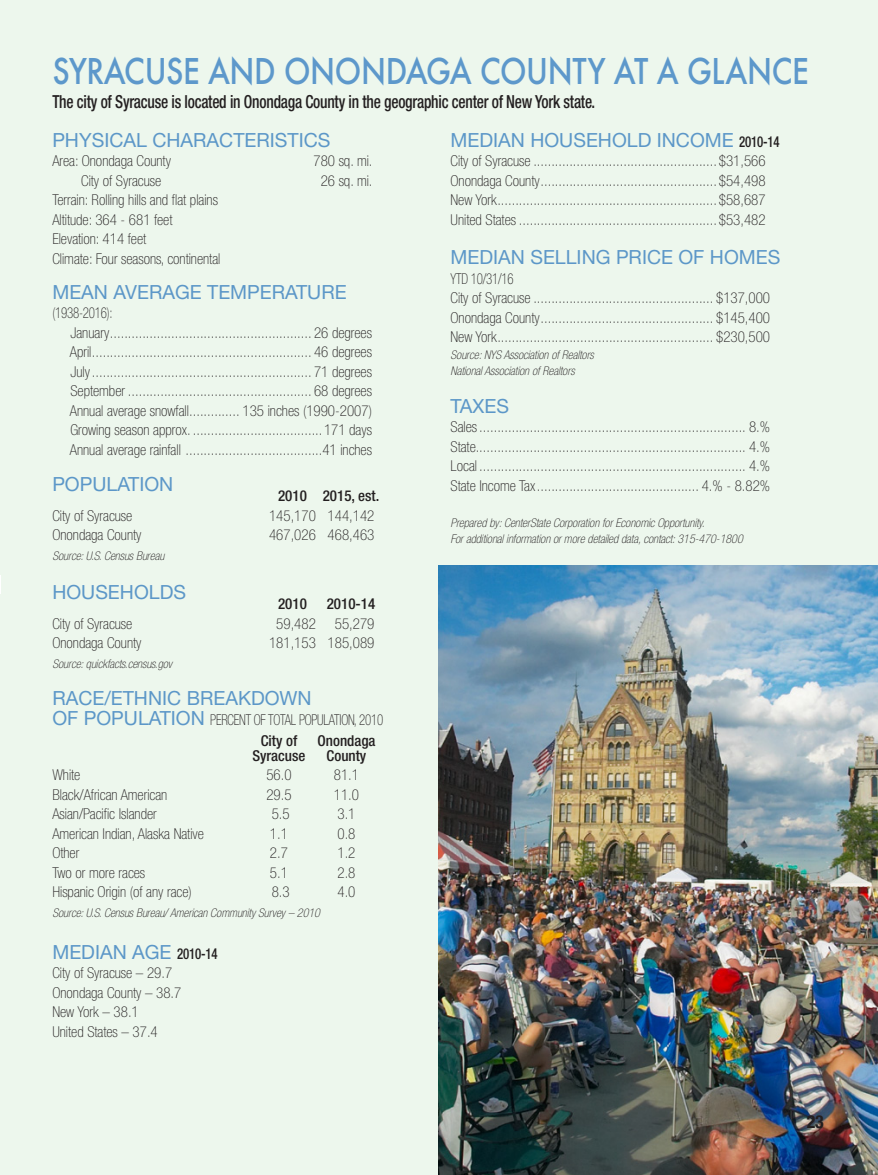
<style>
.page{position:relative;width:878px;height:1175px;background:#fff}
.page>*{position:absolute;margin:0;border:0;box-sizing:border-box;transform-origin:0 0}
.t1{font:500 34.5px "Futura";letter-spacing:-.015em;color:#5d98cb;scale:.86 1}
.t2{font:19.5px "Helvetica Neue";color:#5c97c8}
.t3{font:500 condensed 18px "Helvetica Neue";letter-spacing:-.015em;color:#231f20;scale:.86 1}
.t4{font:700 condensed 18px "Helvetica Neue";color:#231f20}
.t5{font:100 condensed 15px "Helvetica Neue";color:#231f20}
.t6{font:100 condensed 15px "Helvetica Neue";color:#231f20;scale:.86 1}
.t7{font:500 condensed 15px "Helvetica Neue";color:#231f20}
.t8{font:italic 100 condensed 12px "Helvetica Neue";color:#231f20}
.s1{font-weight:400;font-stretch:normal;font-size:19.5px;color:#5c97c8}
.s2{font-weight:500;font-stretch:condensed;font-size:15px;color:#231f20}
</style>
<div class="page">
<div style="left:0;top:0;width:878px;height:1174px;background:#edf7ed"></div>
<img style="left:439px;top:565px;width:438px;height:609px">
<p class="t1" style="left:52px;top:47px;width:881px">SYRACUSE AND ONONDAGA COUNTY AT A GLANCE</p>
<p class="t3" style="left:52px;top:91px;width:632px">The city of Syracuse is located in Onondaga County in the geographic center of New York state.</p>
<p class="t2" style="left:52px;top:128px;width:279px">PHYSICAL CHARACTERISTICS</p>
<p class="t5" style="left:52px;top:153px;width:120px">Area: Onondaga County</p>
<p class="t5" style="left:313px;top:153px;width:61px">780 sq. mi.</p>
<p class="t5" style="left:81px;top:172px;width:81px">City of Syracuse</p>
<p class="t5" style="left:321px;top:172px;width:53px">26 sq. mi.</p>
<p class="t5" style="left:52px;top:192px;width:167px">Terrain: Rolling hills and flat plains</p>
<p class="t5" style="left:52px;top:211px;width:122px">Altitude: 364 - 681 feet</p>
<p class="t5" style="left:52px;top:231px;width:95px">Elevation: 414 feet</p>
<p class="t5" style="left:52px;top:250px;width:169px">Climate: Four seasons, continental</p>
<p class="t2" style="left:52px;top:280px;width:296px">MEAN AVERAGE TEMPERATURE</p>
<p class="t6" style="left:52px;top:304px;width:72px">(1938-2016):</p>
<p class="t5" style="left:70px;top:324px;width:303px">January........................................................ 26 degrees</p>
<p class="t5" style="left:70px;top:343px;width:304px">April............................................................. 46 degrees</p>
<p class="t5" style="left:70px;top:363px;width:303px">July............................................................. 71 degrees</p>
<p class="t5" style="left:70px;top:382px;width:303px">September ................................................... 68 degrees</p>
<p class="t5" style="left:70px;top:402px;width:304px">Annual average snowfall.............. 135 inches (1990-2007)</p>
<p class="t5" style="left:70px;top:421px;width:303px">Growing season approx. ....................................171 days</p>
<p class="t5" style="left:70px;top:441px;width:304px">Annual average rainfall ......................................41 inches</p>
<p class="t2" style="left:52px;top:472px;width:122px">POPULATION</p>
<p class="t7" style="left:278px;top:487px;width:103px">2010 2015, est.</p>
<p class="t5" style="left:52px;top:507px;width:81px">City of Syracuse</p>
<p class="t5" style="left:269px;top:507px;width:107px">145,170 144,142</p>
<p class="t5" style="left:52px;top:526px;width:91px">Onondaga County</p>
<p class="t5" style="left:269px;top:526px;width:107px">467,026 468,463</p>
<p class="t8" style="left:52px;top:548px;width:113px">Source: U.S. Census Bureau</p>
<p class="t2" style="left:52px;top:580px;width:135px">HOUSEHOLDS</p>
<p class="t7" style="left:278px;top:595px;width:30px">2010</p>
<p class="t7" style="left:327px;top:595px;width:50px">2010-14</p>
<p class="t5" style="left:52px;top:615px;width:81px">City of Syracuse</p>
<p class="t5" style="left:276px;top:615px;width:41px">59,482</p>
<p class="t5" style="left:335px;top:615px;width:41px">55,279</p>
<p class="t5" style="left:52px;top:634px;width:91px">Onondaga County</p>
<p class="t5" style="left:269px;top:634px;width:107px">181,153 185,089</p>
<p class="t8" style="left:52px;top:656px;width:121px">Source: quickfacts.census.gov</p>
<p class="t2" style="left:52px;top:686px;width:261px">RACE/ETHNIC BREAKDOWN</p>
<p class="t6" style="left:52px;top:711px;width:386px"><span class="s1">OF POPULATION</span> PERCENT OF TOTAL POPULATION, 2010</p>
<p class="t7" style="left:261px;top:731px;width:38px">City of</p>
<p class="t7" style="left:317px;top:731px;width:60px">Onondaga</p>
<p class="t7" style="left:252px;top:746px;width:54px">Syracuse</p>
<p class="t7" style="left:326px;top:746px;width:41px">County</p>
<p class="t5" style="left:52px;top:766px;width:30px">White</p>
<p class="t5" style="left:266px;top:766px;width:27px">56.0</p>
<p class="t5" style="left:334px;top:766px;width:27px">81.1</p>
<p class="t5" style="left:52px;top:786px;width:116px">Black/African American</p>
<p class="t5" style="left:266px;top:786px;width:27px">29.5</p>
<p class="t5" style="left:334px;top:786px;width:27px">11.0</p>
<p class="t5" style="left:52px;top:805px;width:106px">Asian/Pacific Islander</p>
<p class="t5" style="left:272px;top:805px;width:20px">5.5</p>
<p class="t5" style="left:337px;top:805px;width:19px">3.1</p>
<p class="t5" style="left:52px;top:825px;width:153px">American Indian, Alaska Native</p>
<p class="t5" style="left:270px;top:825px;width:19px">1.1</p>
<p class="t5" style="left:337px;top:825px;width:19px">0.8</p>
<p class="t5" style="left:52px;top:844px;width:28px">Other</p>
<p class="t5" style="left:270px;top:844px;width:19px">2.7</p>
<p class="t5" style="left:337px;top:844px;width:19px">1.2</p>
<p class="t5" style="left:52px;top:864px;width:94px">Two or more races</p>
<p class="t5" style="left:270px;top:864px;width:19px">5.1</p>
<p class="t5" style="left:337px;top:864px;width:19px">2.8</p>
<p class="t5" style="left:52px;top:883px;width:141px">Hispanic Origin (of any race)</p>
<p class="t5" style="left:272px;top:883px;width:20px">8.3</p>
<p class="t5" style="left:337px;top:883px;width:19px">4.0</p>
<p class="t8" style="left:52px;top:905px;width:269px">Source: U.S. Census Bureau/ American Community Survey – 2010</p>
<p class="t2" style="left:52px;top:940px;width:167px">MEDIAN AGE <span class="s2">2010-14</span></p>
<p class="t5" style="left:52px;top:964px;width:121px">City of Syracuse – 29.7</p>
<p class="t5" style="left:52px;top:984px;width:131px">Onondaga County – 38.7</p>
<p class="t5" style="left:52px;top:1003px;width:88px">New York – 38.1</p>
<p class="t5" style="left:52px;top:1023px;width:107px">United States – 37.4</p>
<p class="t2" style="left:450px;top:128px;width:331px">MEDIAN HOUSEHOLD INCOME <span class="s2">2010-14</span></p>
<p class="t5" style="left:450px;top:153px;width:317px">City of Syracuse ................................................... $31,566</p>
<p class="t5" style="left:450px;top:172px;width:317px">Onondaga County................................................. $54,498</p>
<p class="t5" style="left:450px;top:192px;width:317px">New York.............................................................$58,687</p>
<p class="t5" style="left:450px;top:211px;width:317px">United States ....................................................... $53,482</p>
<p class="t2" style="left:450px;top:245px;width:331px">MEDIAN SELLING PRICE OF HOMES</p>
<p class="t6" style="left:450px;top:270px;width:75px">YTD 10/31/16</p>
<p class="t5" style="left:450px;top:289px;width:321px">City of Syracuse .................................................. $137,000</p>
<p class="t5" style="left:450px;top:309px;width:321px">Onondaga County................................................ $145,400</p>
<p class="t5" style="left:450px;top:328px;width:321px">New York............................................................ $230,500</p>
<p class="t8" style="left:450px;top:347px;width:145px">Source: NYS Association of Realtors</p>
<p class="t8" style="left:450px;top:364px;width:125px">National Association of Realtors</p>
<p class="t2" style="left:450px;top:394px;width:60px">TAXES</p>
<p class="t5" style="left:450px;top:418px;width:321px">Sales.......................................................................... 8.%</p>
<p class="t5" style="left:450px;top:438px;width:321px">State........................................................................... 4.%</p>
<p class="t5" style="left:450px;top:457px;width:321px">Local .......................................................................... 4.%</p>
<p class="t5" style="left:450px;top:477px;width:321px">State Income Tax............................................. 4.% - 8.82%</p>
<p class="t8" style="left:450px;top:515px;width:256px">Prepared by: CenterState Corporation for Economic Opportunity.</p>
<p class="t8" style="left:450px;top:532px;width:294px">For additional information or more detailed data, contact: 315-470-1800</p>
<p class="t4" style="left:806px;top:1110px;width:19px">23</p>
</div>
